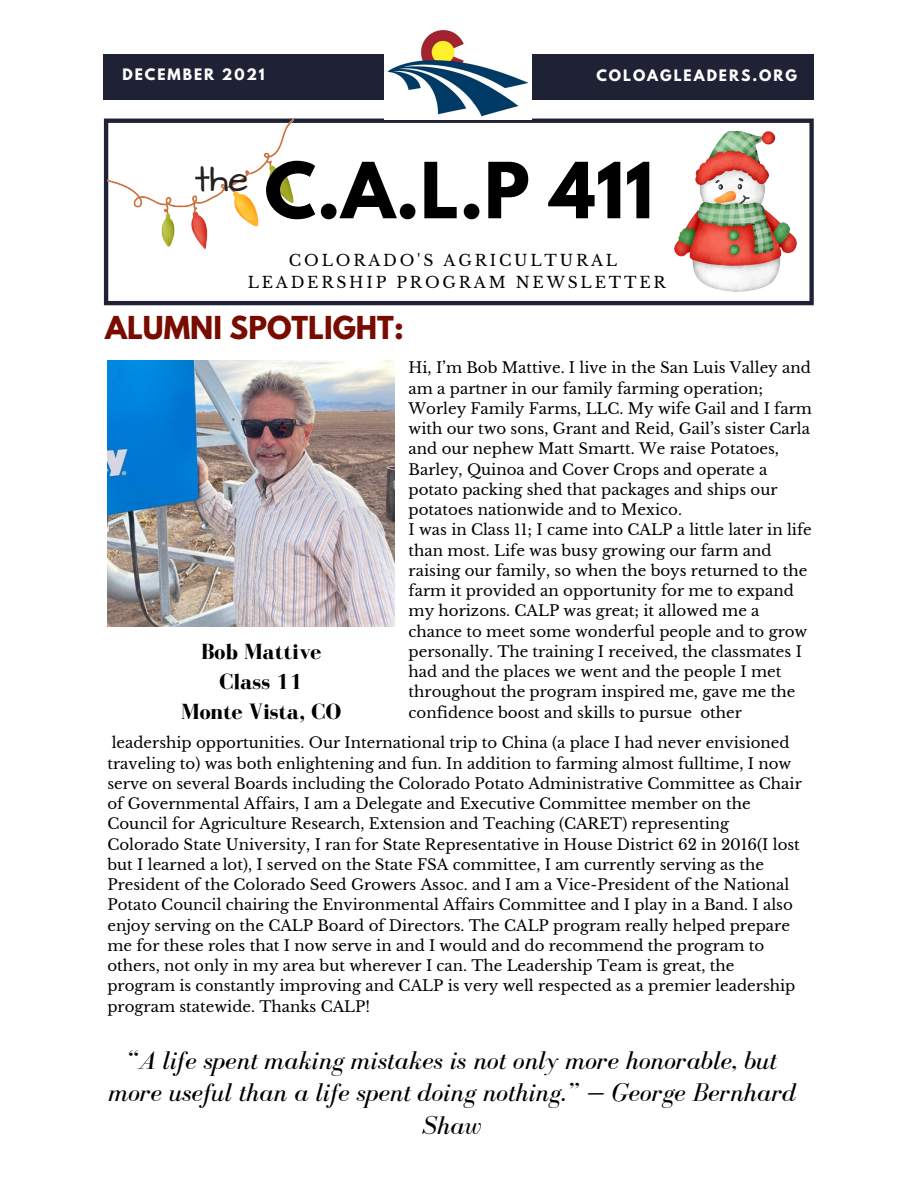
<style>
.page{position:relative;width:918px;height:1188px;background:#fff}
.page>*{position:absolute;margin:0;border:0;box-sizing:border-box;transform-origin:0 0}
.t1{font:700 68.55px "League Spartan";color:#000}
.t2{font:37.35px "Architects Daughter";color:#222}
.t3{font:700 28.05px "League Spartan";color:#780c00}
.t4{font:italic 26.4px/32.7px "Bodoni FLF";color:#000;text-align:center}
.t5{font:700 22.5px "Bodoni FLF";color:#000}
.t6{font:15.6px "Libre Baskerville";letter-spacing:.18em;color:#000}
.t7{font:15px/20.2px "Libre Baskerville";color:#000}
.t8{font:700 13.95px "League Spartan";letter-spacing:.14em;color:#fff}
</style>
<div class="page">
<svg style="left:104px;top:119px;width:710px;height:186px"></svg>
<div style="left:103px;top:54px;width:711px;height:45px;background:#1f2234"></div>
<img style="left:384px;top:30px;width:148px;height:90px">
<img style="left:674px;top:131px;width:123px;height:160px">
<img style="left:107px;top:119px;width:186px;height:130px">
<img style="left:107px;top:360px;width:287px;height:267px">
<p class="t8" style="left:123px;top:68px;width:144px">DECEMBER 2021</p>
<p class="t8" style="left:596px;top:68px;width:202px">COLOAGLEADERS.ORG</p>
<p class="t1" style="left:264px;top:157px;width:390px">C.A.L.P 411</p>
<p class="t6" style="left:289px;top:251px;width:330px">COLORADO'S AGRICULTURAL</p>
<p class="t6" style="left:248px;top:272px;width:420px">LEADERSHIP PROGRAM NEWSLETTER</p>
<p class="t2" style="left:195px;top:154px;width:55px">the</p>
<p class="t3" style="left:105px;top:314px;width:300px">ALUMNI SPOTLIGHT:</p>
<p class="t5" style="left:201px;top:639px;width:122px">Bob Mattive</p>
<p class="t5" style="left:220px;top:669px;width:85px">Class 11</p>
<p class="t5" style="left:181px;top:700px;width:162px">Monte Vista, CO</p>
<p class="t7" style="left:409px;top:358px;width:405px">Hi, I’m Bob Mattive. I live in the San Luis Valley and am a partner in our family farming operation; Worley Family Farms, LLC. My wife Gail and I farm with our two sons, Grant and Reid, Gail’s sister Carla and our nephew Matt Smartt. We raise Potatoes, Barley, Quinoa and Cover Crops and operate a potato packing shed that packages and ships our potatoes nationwide and to Mexico.</p>
<p class="t7" style="left:409px;top:520px;width:405px">I was in Class 11; I came into CALP a little later in life than most. Life was busy growing our farm and raising our family, so when the boys returned to the farm it provided an opportunity for me to expand my horizons. CALP was great; it allowed me a chance to meet some wonderful people and to grow personally. The training I received, the classmates I had and the places we went and the people I met throughout the program inspired me, gave me the confidence boost and skills to pursue other</p>
<p class="t7" style="left:107px;top:733px;width:696px">leadership opportunities. Our International trip to China (a place I had never envisioned traveling to) was both enlightening and fun. In addition to farming almost fulltime, I now serve on several Boards including the Colorado Potato Administrative Committee as Chair of Governmental Affairs, I am a Delegate and Executive Committee member on the Council for Agriculture Research, Extension and Teaching (CARET) representing Colorado State University, I ran for State Representative in House District 62 in 2016(I lost but I learned a lot), I served on the State FSA committee, I am currently serving as the President of the Colorado Seed Growers Assoc. and I am a Vice-President of the National Potato Council chairing the Environmental Affairs Committee and I play in a Band. I also enjoy serving on the CALP Board of Directors. The CALP program really helped prepare me for these roles that I now serve in and I would and do recommend the program to others, not only in my area but wherever I can. The Leadership Team is great, the program is constantly improving and CALP is very well respected as a premier leadership program statewide. Thanks CALP!</p>
<p class="t4" style="left:108px;top:1044px;width:689px">“A life spent making mistakes is not only more honorable, but more useful than a life spent doing nothing.” — George Bernhard<br>Shaw</p>
</div>
